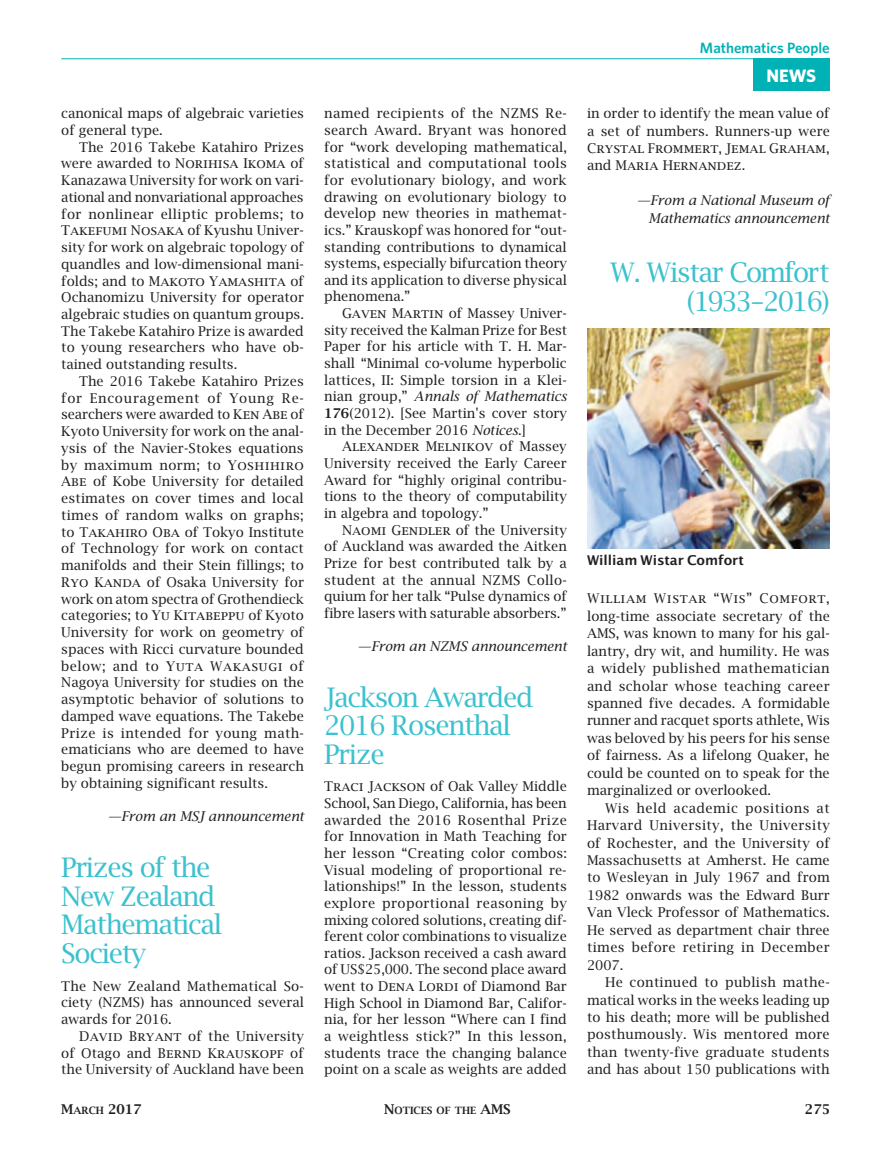
<style>
.page{position:relative;width:891px;height:1161px;background:#fff}
.page>*{position:absolute;margin:0;border:0;box-sizing:border-box;transform-origin:0 0}
.t1{font:26.85px/28.7px "Lucida Bright";letter-spacing:-.05em;color:#3cc1ce}
.t2{font:26.85px/29.4px "Lucida Bright";letter-spacing:-.07em;color:#3cc1ce;text-align:right}
.t3{font:700 18px "Whitney";color:#fff}
.t4{font:600 15px "Whitney";color:#00b2b5}
.t5{font:13.5px/16.6px "Lucida Bright";color:#231f20;text-align:justify}
.t6{font:13.5px/17.4px "Lucida Bright Smallcaps";color:#231f20}
.t7{font:italic 13.5px/17.4px "Lucida Bright";letter-spacing:-.005em;color:#231f20;text-align:right}
.t8{font:13.5px "Lucida Bright Smallcaps";letter-spacing:.04em;color:#231f20}
.t9{font:600 13.5px "Lucida Sans";letter-spacing:-.005em;color:#231f20}
.t10{font:600 13.5px "Lucida Bright";color:#231f20}
.t11{font:600 10.05px "Lucida Bright Smallcaps";color:#231f20}
.s1{font-family:"Lucida Bright Smallcaps"}
.s2{font-family:"Lucida Bright"}
.s3{font-style:italic}
.s4{font-weight:600}
.s5{font-size:13.5px}
.s6{font-family:"Lucida Bright";font-size:13.5px}
</style>
<div class="page">
<hr style="left:61px;top:58px;width:769px;height:1px;background:#00b2b5">
<div style="left:753px;top:58px;width:77px;height:33px;background:#00b2b5"></div>
<img style="left:587px;top:328px;width:243px;height:220px">
<p class="t5" style="left:61px;top:105px;width:244px">canonical maps of algebraic varieties of general type.</p>
<p class="t5" style="left:61px;top:138px;width:244px;text-indent:18px">The 2016 Takebe Katahiro Prizes were awarded to <span class="s1">Norihisa Ikoma</span> of Kanazawa University for work on vari&shy;ational and nonvariational approaches for nonlinear elliptic problems; to <span class="s1">Takefumi Nosaka</span> of Kyushu Univer&shy;sity for work on algebraic topology of quandles and low-dimensional mani-</p>
<p class="t6" style="left:61px;top:272px;width:244px"><span class="s2">folds; and to</span> Makoto Yamashita <span class="s2">of</span></p>
<p class="t5" style="left:61px;top:289px;width:244px">Ochanomizu University for operator algebraic studies on quantum groups.<br>The Takebe Katahiro Prize is awarded to young researchers who have ob&shy;tained outstanding results.</p>
<p class="t5" style="left:61px;top:372px;width:244px;text-indent:18px">The 2016 Takebe Katahiro Prizes for Encouragement of Young Re&shy;searchers were awarded to <span class="s1">Ken Abe</span> of Kyoto University for work on the anal&shy;ysis of the Navier-Stokes equations by maximum norm; to <span class="s1">Yoshihiro Abe</span> of Kobe University for detailed estimates on cover times and local times of random walks on graphs; to <span class="s1">Takahiro Oba</span> of Tokyo Institute of Technology for work on contact manifolds and their Stein fillings; to <span class="s1">Ryo Kanda</span> of Osaka University for work on atom spectra of Grothendieck categories; to <span class="s1">Yu Kitabeppu</span> of Kyoto University for work on geometry of spaces with Ricci curvature bounded below; and to <span class="s1">Yuta Wakasugi</span> of Nagoya University for studies on the asymptotic behavior of solutions to damped wave equations. The Takebe Prize is intended for young math&shy;ematicians who are deemed to have begun promising careers in research by obtaining significant results.</p>
<p class="t7" style="left:108px;top:808px;width:198px">—From an MSJ announcement</p>
<h1 class="t1" style="left:61px;top:853px;width:162px">Prizes of the<br>New Zealand<br>Mathematical<br>Society</h1>
<p class="t5" style="left:61px;top:977px;width:244px">The New Zealand Mathematical So&shy;ciety (NZMS) has announced several awards for 2016.</p>
<p class="t5" style="left:79px;top:1027px;width:226px"><span class="s1">David Bryant</span> of the University</p>
<p class="t6" style="left:61px;top:1044px;width:244px"><span class="s2">of Otago and</span> Bernd Krauskopf <span class="s2">of</span></p>
<p class="t5" style="left:61px;top:1061px;width:244px">the University of Auckland have been</p>
<p class="t5" style="left:324px;top:105px;width:244px">named recipients of the NZMS Re&shy;search Award. Bryant was honored for “work developing mathematical, statistical and computational tools for evolutionary biology, and work drawing on evolutionary biology to develop new theories in mathemat&shy;ics.” Krauskopf was honored for “out&shy;standing contributions to dynamical systems, especially bifurcation theory and its application to diverse physical phenomena.”</p>
<p class="t5" style="left:324px;top:305px;width:244px;text-indent:18px"><span class="s1">Gaven Martin</span> of Massey Univer&shy;sity received the Kalman Prize for Best Paper for his article with T. H. Mar&shy;shall “Minimal co-volume hyperbolic lattices, II: Simple torsion in a Klei&shy;nian group,” <span class="s3">Annals of Mathematics </span><span class="s4">176</span>(2012). [See Martin's cover story in the December 2016 <span class="s3">Notices</span>.]</p>
<p class="t6" style="left:342px;top:438px;width:226px">Alexander Melnikov <span class="s2">of Massey</span></p>
<p class="t5" style="left:324px;top:455px;width:244px">University received the Early Career Award for “highly original contribu&shy;tions to the theory of computability in algebra and topology.”</p>
<p class="t5" style="left:324px;top:521px;width:244px;text-indent:18px"><span class="s1">Naomi Gendler</span> of the University of Auckland was awarded the Aitken Prize for best contributed talk by a student at the annual NZMS Collo&shy;quium for her talk “Pulse dynamics of fibre lasers with saturable absorbers.”</p>
<p class="t7" style="left:358px;top:637px;width:211px">—From an NZMS announcement</p>
<h1 class="t1" style="left:324px;top:682px;width:211px">Jackson Awarded<br>2016 Rosenthal<br>Prize</h1>
<p class="t5" style="left:324px;top:778px;width:244px"><span class="s1">Traci Jackson</span> of Oak Valley Middle School, San Diego, California, has been awarded the 2016 Rosenthal Prize for Innovation in Math Teaching for her lesson “Creating color combos:<br>Visual modeling of proportional re&shy;lationships!” In the lesson, students explore proportional reasoning by mixing colored solutions, creating dif&shy;ferent color combinations to visualize ratios. Jackson received a cash award of US$25,000. The second place award went to <span class="s1">Dena Lordi</span> of Diamond Bar High School in Diamond Bar, Califor&shy;nia, for her lesson “Where can I find a weightless stick?” In this lesson, students trace the changing balance point on a scale as weights are added</p>
<p class="t4" style="left:700px;top:38px;width:131px">Mathematics People</p>
<h2 class="t3" style="left:766px;top:64px;width:51px">NEWS</h2>
<p class="t5" style="left:587px;top:104px;width:244px;line-height:17.4px">in order to identify the mean value of a set of numbers. Runners-up were</p>
<p class="t6" style="left:587px;top:139px;width:244px">Crystal Frommert, Jemal Graham<span class="s2">, and</span> Maria Hernandez<span class="s2">.</span></p>
<p class="t7" style="left:637px;top:191px;width:194px">—From a National Museum of<br>Mathematics announcement</p>
<h1 class="t2" style="left:610px;top:257px;width:221px">W. Wistar Comfort (1933–2016)</h1>
<p class="t9" style="left:587px;top:552px;width:158px">William Wistar Comfort</p>
<p class="t8" style="left:587px;top:591px;width:244px">William Wistar “Wis” Comfort<span class="s2">,</span></p>
<p class="t5" style="left:587px;top:607px;width:244px;line-height:17.4px">long-time associate secretary of the AMS, was known to many for his gal&shy;lantry, dry wit, and humility. He was a widely published mathematician and scholar whose teaching career spanned five decades. A formidable runner and racquet sports athlete, Wis was beloved by his peers for his sense of fairness. As a lifelong Quaker, he could be counted on to speak for the marginalized or overlooked.</p>
<p class="t5" style="left:587px;top:799px;width:244px;line-height:17.4px;text-indent:18px">Wis held academic positions at Harvard University, the University of Rochester, and the University of Massachusetts at Amherst. He came to Wesleyan in July 1967 and from 1982 onwards was the Edward Burr Van Vleck Professor of Mathematics.<br>He served as department chair three times before retiring in December 2007.</p>
<p class="t5" style="left:587px;top:973px;width:244px;line-height:17.4px;text-indent:18px">He continued to publish mathe&shy;matical works in the weeks leading up to his death; more will be published posthumously. Wis mentored more than twenty-five graduate students and has about 150 publications with</p>
<p class="t11" style="left:61px;top:1105px;width:82px"><span class="s5">M</span>ARCH <span class="s6">2017</span></p>
<p class="t11" style="left:384px;top:1105px;width:127px"><span class="s5">N</span>OTICES OF THE <span class="s5">AMS</span></p>
<p class="t10" style="left:805px;top:1101px;width:27px">275</p>
</div>
